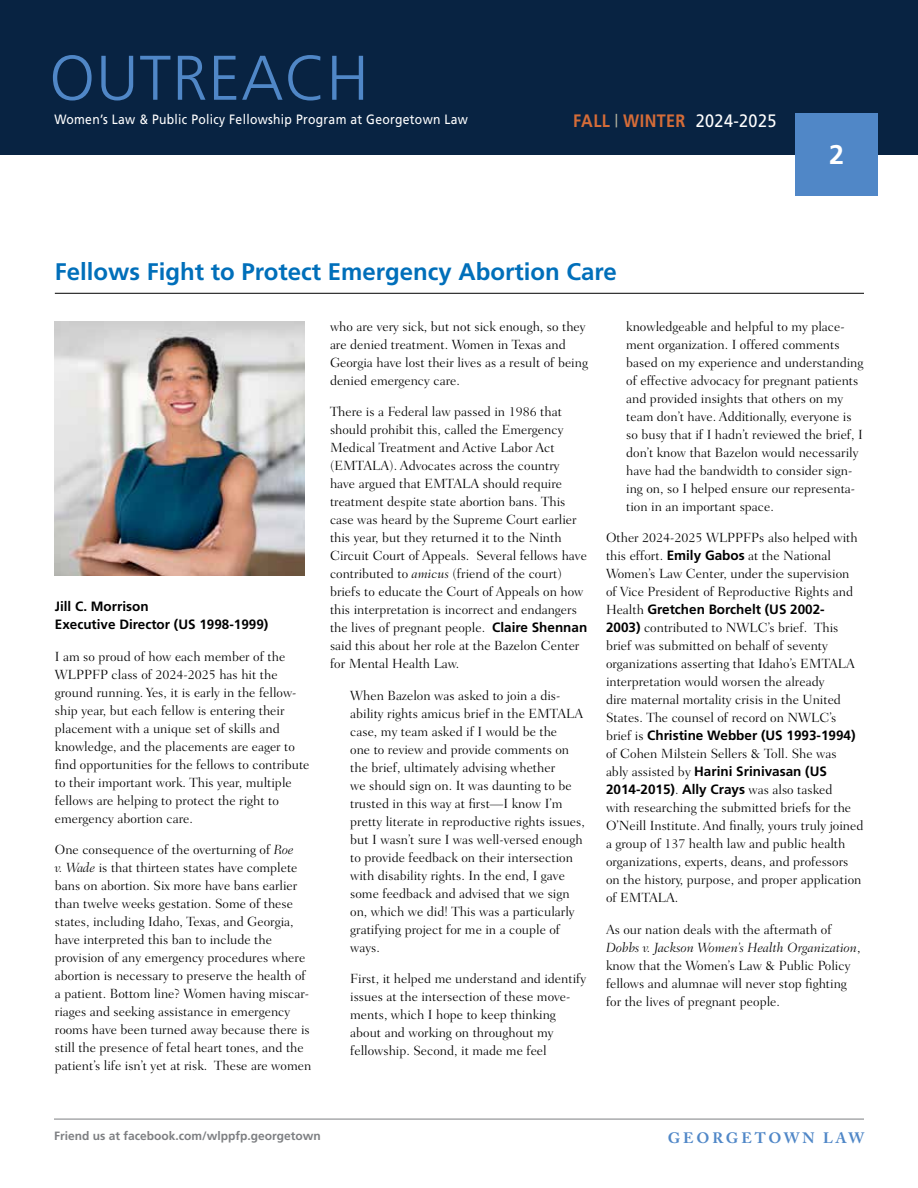
<style>
.page{position:relative;width:918px;height:1188px;background:#fff}
.page>*{position:absolute;margin:0;border:0;box-sizing:border-box;transform-origin:0 0}
.t1{font:300 63px "Frutiger LT Std";letter-spacing:.02em;color:#5087c7}
.t2{font:700 27px "Frutiger LT Std";color:#fff}
.text_title{font:700 24px "Frutiger LT Std";color:#006fba}
.t3{font:700 18px "Frutiger LT Std";letter-spacing:.025em;color:#d56c38;scale:.9 1}
.t4{font:700 15px "Adobe Caslon Pro";letter-spacing:.19em;color:#5087c7}
.body_text{font:300 13.5px/18px "Fairfield LT Std";color:#000}
.t5{font:13.5px "Frutiger LT Std";letter-spacing:.025em;color:#fff;scale:.9 1}
.Bio_name{font:700 13.5px/18px "Frutiger LT Std";color:#000}
.t6{font:700 12px "Frutiger LT Std";color:#7e8083}
.s1{font-weight:400;color:#fff}
.s2{font-style:italic}
.s3{font-family:"Frutiger LT Std";font-weight:700}
</style>
<div class="page">
<div style="left:0;top:0;width:918px;height:155px;background:#082342"></div>
<div style="left:796px;top:113px;width:82px;height:82px;background:#5087c7"></div>
<hr style="left:54px;top:1119px;width:810px;height:1px;background:#7e8083">
<img style="left:54px;top:321px;width:250px;height:255px">
<hr style="left:55px;top:293px;width:809px;height:1px;background:#000">
<h1 class="t1" style="left:50px;top:42px;width:321px">OUTREACH</h1>
<p class="t5" style="left:54px;top:111px;width:461px">Women’s Law &amp; Public Policy Fellowship Program at Georgetown Law</p>
<h3 class="t3" style="left:573px;top:110px;width:227px">FALL <sup>|</sup> WINTER <span class="s1">2024-2025</span></h3>
<p class="text_title" style="left:55px;top:257px;width:563px">Fellows Fight to Protect Emergency Abortion Care</p>
<h2 class="t2" style="left:829px;top:138px;width:17px">2</h2>
<p class="Bio_name" style="left:55px;top:598px;width:215px">Jill C. Morrison<br>Executive Director (US 1998-1999)</p>
<p class="body_text" style="left:55px;top:647px;width:256px">I am so proud of how each member of the WLPPFP class of 2024-2025 has hit the ground running. Yes, it is early in the fellow&shy;ship year, but each fellow is entering their placement with a unique set of skills and knowledge, and the placements are eager to find opportunities for the fellows to contribute to their important work. This year, multiple fellows are helping to protect the right to emergency abortion care.</p>
<p class="body_text" style="left:55px;top:841px;width:258px">One consequence of the overturning of <span class="s2">Roe<br>v. Wade</span> is that thirteen states have complete bans on abortion. Six more have bans earlier than twelve weeks gestation. Some of these states, including Idaho, Texas, and Georgia, have interpreted this ban to include the provision of any emergency procedures where abortion is necessary to preserve the health of a patient. Bottom line? Women having miscar&shy;riages and seeking assistance in emergency rooms have been turned away because there is still the presence of fetal heart tones, and the patient’s life isn’t yet at risk. These are women</p>
<p class="body_text" style="left:330px;top:318px;width:260px">who are very sick, but not sick enough, so they are denied treatment. Women in Texas and Georgia have lost their lives as a result of being denied emergency care.</p>
<p class="body_text" style="left:330px;top:403px;width:259px">There is a Federal law passed in 1986 that should prohibit this, called the Emergency Medical Treatment and Active Labor Act (EMTALA). Advocates across the country have argued that EMTALA should require treatment despite state abortion bans. This case was heard by the Supreme Court earlier this year, but they returned it to the Ninth Circuit Court of Appeals. Several fellows have contributed to <span class="s2">amicus</span> (friend of the court) briefs to educate the Court of Appeals on how this interpretation is incorrect and endangers the lives of pregnant people. <span class="s3">Claire Shennan </span>said this about her role at the Bazelon Center for Mental Health Law.</p>
<p class="body_text" style="left:350px;top:687px;width:236px">When Bazelon was asked to join a dis&shy;ability rights amicus brief in the EMTALA case, my team asked if I would be the<br>one to review and provide comments on the brief, ultimately advising whether<br>we should sign on. It was daunting to be trusted in this way at first—I know I’m pretty literate in reproductive rights issues, but I wasn’t sure I was well-versed enough to provide feedback on their intersection with disability rights. In the end, I gave some feedback and advised that we sign on, which we did! This was a particularly gratifying project for me in a couple of ways.</p>
<p class="body_text" style="left:350px;top:970px;width:237px">First, it helped me understand and identify issues at the intersection of these move&shy;ments, which I hope to keep thinking about and working on throughout my fellowship. Second, it made me feel</p>
<p class="body_text" style="left:626px;top:318px;width:239px">knowledgeable and helpful to my place&shy;ment organization. I offered comments based on my experience and understanding of effective advocacy for pregnant patients and provided insights that others on my team don’t have. Additionally, everyone is so busy that if I hadn’t reviewed the brief, I don’t know that Bazelon would necessarily have had the bandwidth to consider sign&shy;ing on, so I helped ensure our representa&shy;tion in an important space.</p>
<p class="body_text" style="left:606px;top:529px;width:259px">Other 2024-2025 WLPPFPs also helped with this effort. <span class="s3">Emily Gabos</span> at the National Women’s Law Center, under the supervision of Vice President of Reproductive Rights and Health <span class="s3">Gretchen Borchelt (US 2002-<br>2003)</span> contributed to NWLC’s brief. This brief was submitted on behalf of seventy organizations asserting that Idaho’s EMTALA interpretation would worsen the already<br>dire maternal mortality crisis in the United States. The counsel of record on NWLC’s brief is <span class="s3">Christine Webber (US 1993-1994) </span>of Cohen Milstein Sellers &amp; Toll. She was<br>ably assisted by <span class="s3">Harini Srinivasan (US 2014-2015)</span>. <span class="s3">Ally Crays</span> was also tasked<br>with researching the submitted briefs for the O’Neill Institute. And finally, yours truly joined a group of 137 health law and public health organizations, experts, deans, and professors on the history, purpose, and proper application of EMTALA.</p>
<p class="body_text" style="left:606px;top:921px;width:256px">As our nation deals with the aftermath of <span class="s2">Dobbs v. Jackson Women’s Health Organization</span>, know that the Women’s Law &amp; Public Policy fellows and alumnae will never stop fighting for the lives of pregnant people.</p>
<p class="t6" style="left:54px;top:1128px;width:268px">Friend us at facebook.com/wlppfp.georgetown</p>
<p class="t4" style="left:668px;top:1129px;width:198px">GEORGETOWN LAW</p>
</div>
